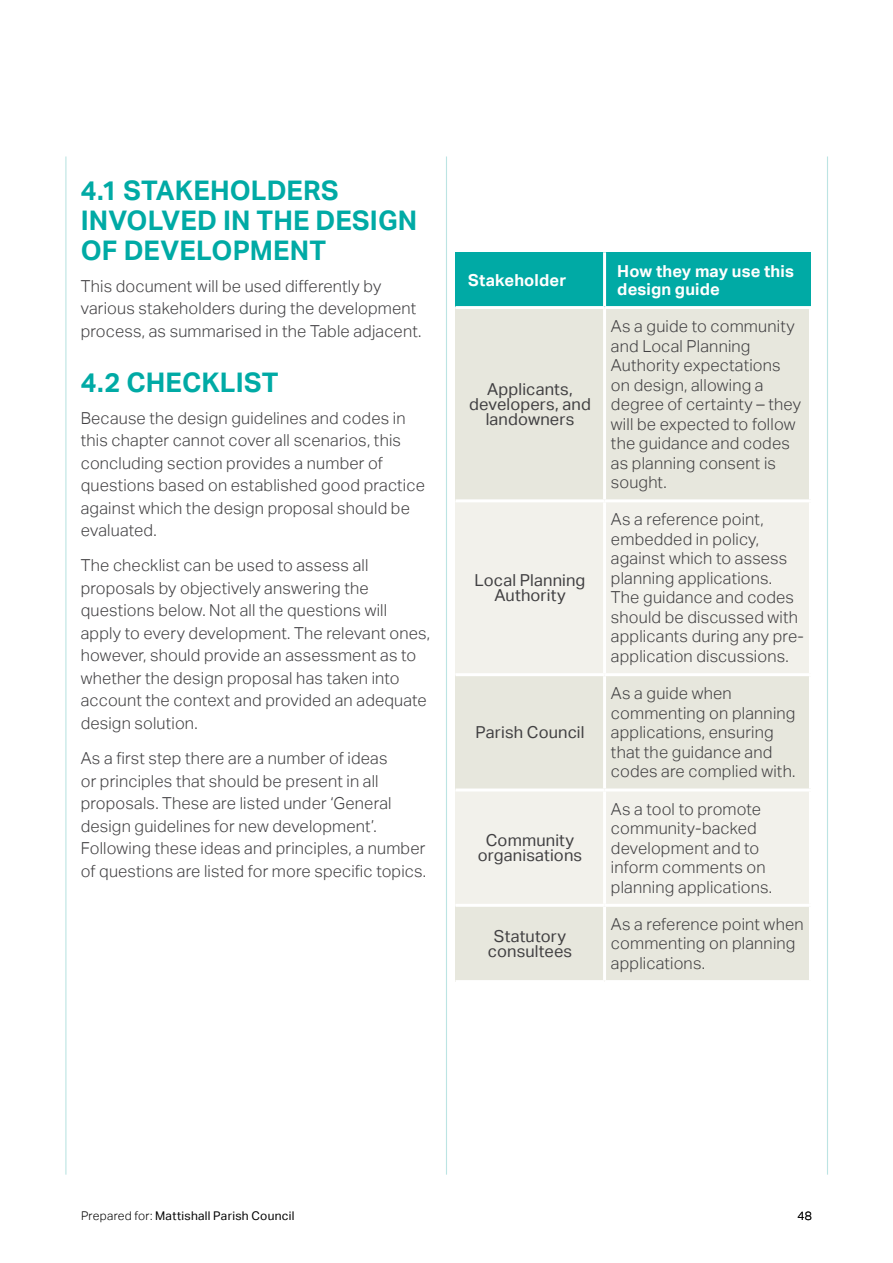
<style>
.page{position:relative;width:893px;height:1263px;background:#fff}
.page>*{position:absolute;margin:0;border:0;box-sizing:border-box;transform-origin:0 0}
.t1{font:700 27px/30px "AECOM Sans";letter-spacing:.005em;color:#00aaa5}
.t2{font:300 16.5px/19.5px "AECOM Sans";letter-spacing:.01em;color:#414042}
.t3{font:16.5px/15px "AECOM Sans";letter-spacing:.01em;color:#414042;text-align:center}
.t4{font:700 16.5px/18px "AECOM Sans";letter-spacing:.01em;color:#fff}
.t5{font:12px "AECOM Sans";letter-spacing:.025em;color:#000}
.t6{font:300 12px "AECOM Sans";color:#000}
.s1{font-weight:300}
</style>
<div class="page">
<div style="left:455px;top:252px;width:150px;height:56px;background:#00aaa5"></div>
<div style="left:605px;top:252px;width:205px;height:56px;background:#00aaa5"></div>
<div style="left:455px;top:308px;width:150px;height:193px;background:#e7e7dd"></div>
<div style="left:605px;top:308px;width:205px;height:193px;background:#e7e7dd"></div>
<div style="left:455px;top:675px;width:150px;height:115px;background:#e7e7dd"></div>
<div style="left:605px;top:675px;width:205px;height:115px;background:#e7e7dd"></div>
<div style="left:455px;top:905px;width:150px;height:76px;background:#e7e7dd"></div>
<div style="left:605px;top:905px;width:205px;height:76px;background:#e7e7dd"></div>
<div style="left:455px;top:501px;width:150px;height:174px;background:#f2f1eb"></div>
<div style="left:605px;top:501px;width:205px;height:174px;background:#f2f1eb"></div>
<div style="left:455px;top:790px;width:150px;height:115px;background:#f2f1eb"></div>
<div style="left:605px;top:790px;width:205px;height:115px;background:#f2f1eb"></div>
<hr style="left:603px;top:252px;width:3px;height:54px;background:#fff">
<hr style="left:455px;top:306px;width:150px;height:3px;background:#fff">
<hr style="left:605px;top:306px;width:207px;height:3px;background:#fff">
<hr style="left:603px;top:309px;width:3px;height:190px;background:#fff">
<hr style="left:809px;top:309px;width:3px;height:190px;background:#fff">
<hr style="left:455px;top:499px;width:150px;height:3px;background:#fff">
<hr style="left:605px;top:499px;width:207px;height:3px;background:#fff">
<hr style="left:603px;top:502px;width:3px;height:171px;background:#fff">
<hr style="left:809px;top:502px;width:3px;height:171px;background:#fff">
<hr style="left:455px;top:673px;width:150px;height:3px;background:#fff">
<hr style="left:605px;top:673px;width:207px;height:3px;background:#fff">
<hr style="left:603px;top:676px;width:3px;height:112px;background:#fff">
<hr style="left:809px;top:676px;width:3px;height:112px;background:#fff">
<hr style="left:455px;top:788px;width:150px;height:3px;background:#fff">
<hr style="left:605px;top:788px;width:207px;height:3px;background:#fff">
<hr style="left:603px;top:791px;width:3px;height:113px;background:#fff">
<hr style="left:809px;top:791px;width:3px;height:113px;background:#fff">
<hr style="left:455px;top:904px;width:150px;height:3px;background:#fff">
<hr style="left:605px;top:904px;width:207px;height:3px;background:#fff">
<hr style="left:603px;top:907px;width:3px;height:73px;background:#fff">
<hr style="left:809px;top:907px;width:3px;height:73px;background:#fff">
<hr style="left:455px;top:980px;width:150px;height:3px;background:#fff">
<hr style="left:605px;top:980px;width:207px;height:3px;background:#fff">
<hr style="left:65px;top:156px;width:1px;height:1018px;background:#bce4e3">
<hr style="left:446px;top:156px;width:1px;height:1018px;background:#bce4e3">
<hr style="left:827px;top:156px;width:1px;height:1018px;background:#bce4e3">
<h3 class="t1" style="left:81px;top:176px;width:338px">4.1 STAKEHOLDERS<br>INVOLVED IN THE DESIGN<br>OF DEVELOPMENT</h3>
<p class="t2" style="left:81px;top:275px;width:342px;line-height:22.5px">This document will be used differently by various stakeholders during the development process, as summarised in the Table adjacent.</p>
<h3 class="t1" style="left:81px;top:368px;width:199px">4.2 CHECKLIST</h3>
<p class="t2" style="left:81px;top:407px;width:346px;line-height:22.5px">Because the design guidelines and codes in this chapter cannot cover all scenarios, this concluding section provides a number of questions based on established good practice against which the design proposal should be evaluated.</p>
<p class="t2" style="left:81px;top:554px;width:351px;line-height:22.5px">The checklist can be used to assess all proposals by objectively answering the questions below. Not all the questions will apply to every development. The relevant ones, however, should provide an assessment as to whether the design proposal has taken into account the context and provided an adequate design solution.</p>
<p class="t2" style="left:81px;top:747px;width:347px;line-height:22.5px">As a first step there are a number of ideas<br>or principles that should be present in all proposals. These are listed under ‘General design guidelines for new development’.<br>Following these ideas and principles, a number of questions are listed for more specific topics.</p>
<p class="t4" style="left:468px;top:271px;width:100px">Stakeholder</p>
<p class="t4" style="left:617px;top:262px;width:178px">How they may use this design guide</p>
<p class="t3" style="left:469px;top:382px;width:123px">Applicants, developers, and landowners</p>
<p class="t3" style="left:475px;top:573px;width:112px">Local Planning<br>Authority</p>
<p class="t3" style="left:476px;top:725px;width:110px">Parish Council</p>
<p class="t3" style="left:478px;top:833px;width:106px">Community organisations</p>
<p class="t2" style="left:611px;top:317px;width:185px">As a guide to community and Local Planning</p>
<p class="t2" style="left:611px;top:356px;width:191px">Authority expectations on design, allowing a degree of certainty – they will be expected to follow the guidance and codes as planning consent is sought.</p>
<p class="t2" style="left:611px;top:510px;width:195px">As a reference point, embedded in policy, against which to assess planning applications.<br>The guidance and codes should be discussed with applicants during any pre&shy;application discussions.</p>
<p class="t2" style="left:611px;top:684px;width:186px">As a guide when commenting on planning applications, ensuring that the guidance and codes are complied with.</p>
<p class="t2" style="left:611px;top:799px;width:163px">As a tool to promote community-backed development and to inform comments on planning applications.</p>
<p class="t3" style="left:488px;top:929px;width:86px">Statutory consultees</p>
<p class="t2" style="left:611px;top:914px;width:194px">As a reference point when commenting on planning applications.</p>
<p class="t5" style="left:81px;top:1208px;width:215px"><span class="s1">Prepared for:</span> Mattishall Parish Council</p>
<p class="t6" style="left:797px;top:1208px;width:16px">48</p>
</div>
